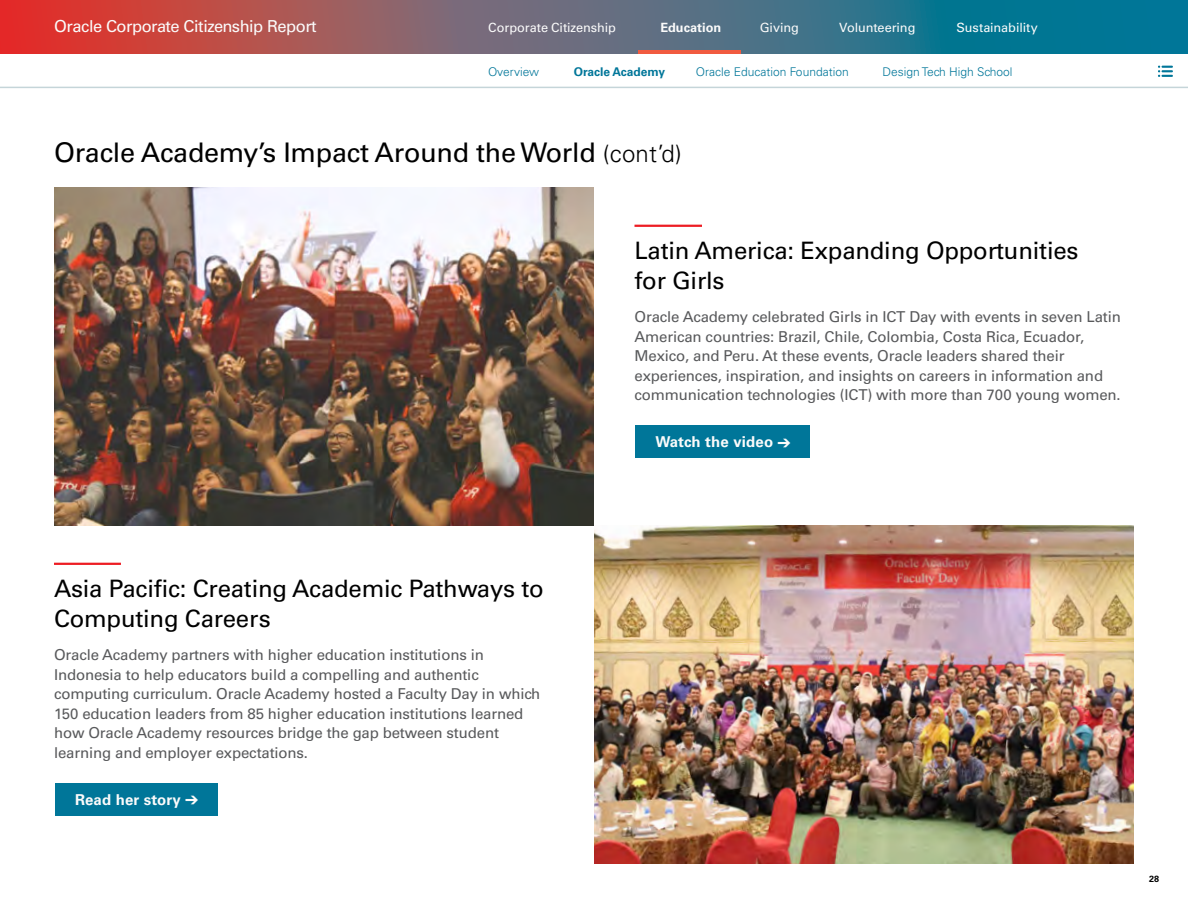
<style>
.page{position:relative;width:1188px;height:918px;background:#fff}
.page>*{position:absolute;margin:0;border:0;box-sizing:border-box;transform-origin:0 0}
.t1{font:27px "Univers LT Std";letter-spacing:-.01em;color:#000}
.t2{font:24px/30px "Univers LT Std";letter-spacing:-.01em;color:#000}
.t3{font:16.5px "Univers LT Std";letter-spacing:-.025em;color:#fbfbfb}
.t4{font:15px/19.5px "Univers LT Std";letter-spacing:-.01em;color:#58595b}
.t5{font:700 15px "Univers LT Std";letter-spacing:.01em;color:#fbfbfb}
.t6{font:12.75px "Univers LT Std";letter-spacing:-.005em;color:#fbfbfb}
.t7{font:700 12.75px "Univers LT Std";color:#fbfbfb}
.t8{font:300 12px "Univers LT Std";color:#007699}
.t9{font:700 12px "Univers LT Std";color:#007699}
.t10{font:700 9px "Univers LT Std";color:#000}
.s1{font-weight:300;font-size:24px}
</style>
<div class="page">
<img style="left:54px;top:188px;width:540px;height:338px">
<img style="left:594px;top:526px;width:540px;height:338px">
<hr style="left:634px;top:225px;width:68px;height:2px;background:#ed1d24">
<div style="left:635px;top:425px;width:175px;height:33px;background:#007699"></div>
<hr style="left:54px;top:563px;width:67px;height:2px;background:#ed1d24">
<div style="left:55px;top:783px;width:163px;height:32px;background:#007699"></div>
<svg style="left:1158px;top:66px;width:15px;height:11px"></svg>
<hr style="left:0;top:87px;width:1188px;height:1px;background:#c5d5d9">
<svg style="left:0;top:0;width:1188px;height:54px;background:#686371"></svg>
<hr style="left:638px;top:51px;width:103px;height:3px;background:#f15b40">
<p class="t3" style="left:54px;top:16px;width:264px">Oracle Corporate Citizenship Report</p>
<p class="t6" style="left:488px;top:20px;width:129px">Corporate Citizenship</p>
<p class="t7" style="left:660px;top:20px;width:62px">Education</p>
<p class="t6" style="left:760px;top:20px;width:41px">Giving</p>
<p class="t6" style="left:839px;top:20px;width:78px">Volunteering</p>
<p class="t6" style="left:956px;top:20px;width:83px">Sustainability</p>
<p class="t8" style="left:488px;top:64px;width:53px">Overview</p>
<p class="t9" style="left:574px;top:64px;width:93px">Oracle Academy</p>
<p class="t8" style="left:696px;top:64px;width:154px">Oracle Education Foundation</p>
<p class="t8" style="left:883px;top:64px;width:132px">Design Tech High School</p>
<h1 class="t1" style="left:54px;top:137px;width:629px">Oracle Academy’s Impact Around the World <span class="s1">(cont’d)</span></h1>
<h2 class="t2" style="left:634px;top:236px;width:446px">Latin America: Expanding Opportunities for Girls</h2>
<p class="t4" style="left:634px;top:307px;width:488px">Oracle Academy celebrated Girls in ICT Day with events in seven Latin American countries: Brazil, Chile, Colombia, Costa Rica, Ecuador, Mexico, and Peru. At these events, Oracle leaders shared their experiences, inspiration, and insights on careers in information and communication technologies (ICT) with more than 700 young women.</p>
<p class="t5" style="left:656px;top:433px;width:119px">Watch the video</p>
<h2 class="t2" style="left:54px;top:574px;width:491px">Asia Pacifc: Creating Academic Pathways to<br>Computing Careers</h2>
<p class="t4" style="left:54px;top:645px;width:488px">Oracle Academy partners with higher education institutions in Indonesia to help educators build a compelling and authentic computing curriculum. Oracle Academy hosted a Faculty Day in which 150 education leaders from 85 higher education institutions learned how Oracle Academy resources bridge the gap between student learning and employer expectations.</p>
<p class="t5" style="left:75px;top:791px;width:107px">Read her story</p>
<p class="t10" style="left:1149px;top:874px;width:12px">28</p>
</div>
